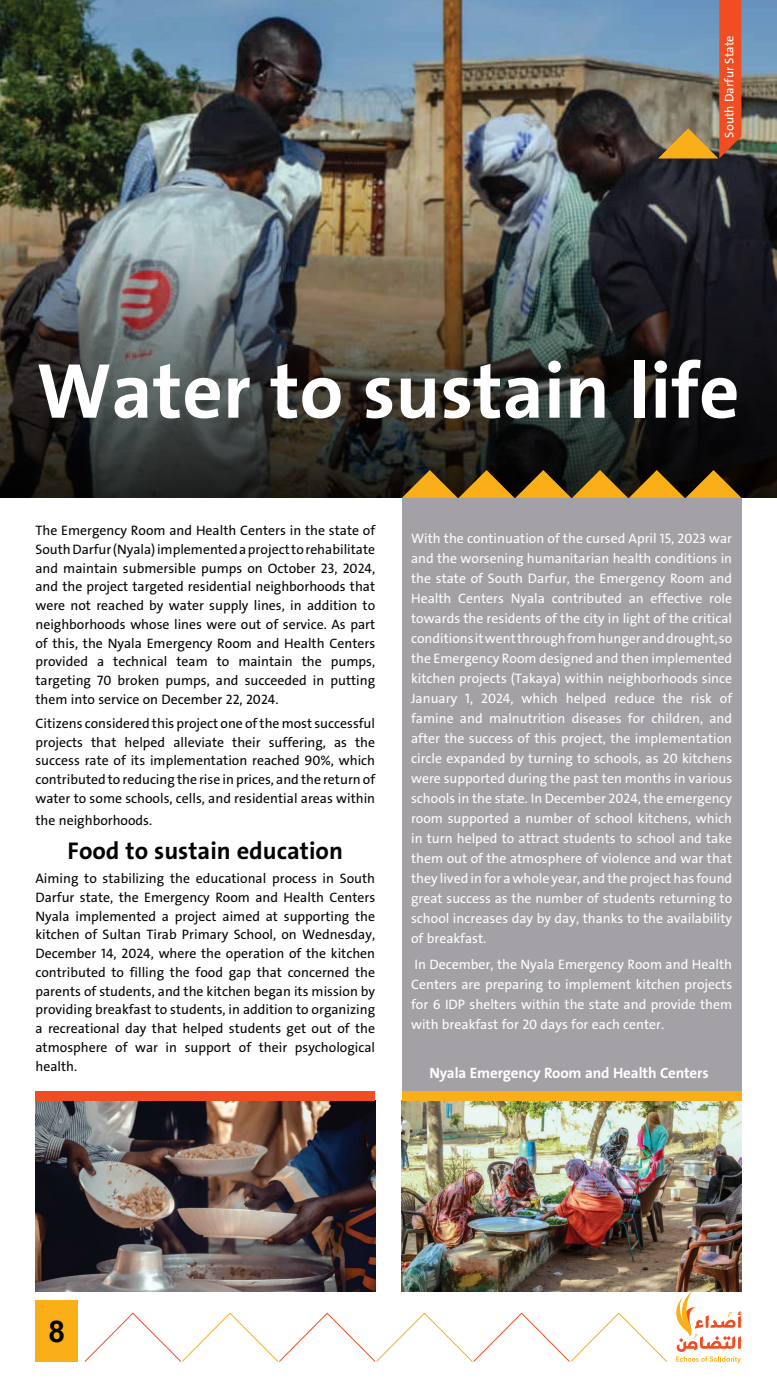
<style>
.page{position:relative;width:777px;height:1380px;background:#fff}
.page>*{position:absolute;margin:0;border:0;box-sizing:border-box;transform-origin:0 0}
.t1{font:700 78.75px "The Sans";color:#fff}
.t2{font:700 30px "Arial";color:#040503}
.t3{font:700 24.38px "The Sans";color:#040503}
.t4{font:700 15px "The Sans";letter-spacing:-.005em;color:#fff}
.t5{font:13.75px/18.8px "The Sans";color:#040503;text-align:justify}
.t6{font:13.75px/20px "The Sans";color:#fff;text-align:justify}
.t7{font:12.5px "The Sans";color:#fff}
</style>
<div class="page">
<img style="left:0;top:0;width:776px;height:498px">
<svg style="left:657px;top:0;width:84px;height:159px;background:#9b7c70"></svg>
<img style="left:35px;top:1100px;width:340px;height:191px">
<div style="left:35px;top:1091px;width:340px;height:9px;background:#f04d22"></div>
<div style="left:401px;top:498px;width:340px;height:793px;background:#a3a1a5"></div>
<img style="left:401px;top:1100px;width:340px;height:190px">
<div style="left:401px;top:1091px;width:340px;height:9px;background:#faaf18"></div>
<svg style="left:401px;top:470px;width:340px;height:28px;background:#835e12"></svg>
<div style="left:35px;top:1300px;width:43px;height:62px;background:#faaf18"></div>
<svg style="left:84px;top:1290px;width:657px;height:74px"></svg>
<p class="t7" style="left:721px;top:138px;width:104px;rotate:-90deg">South Darfur State</p>
<h1 class="t1" style="left:37px;top:341px;width:704px">Water to sustain life</h1>
<p class="t5" style="left:35px;top:521px;width:341px">The Emergency Room and Health Centers in the state of South Darfur (Nyala) implemented a project to rehabilitate and maintain submersible pumps on October 23, 2024, and the project targeted residential neighborhoods that were not reached by water supply lines, in addition to neighborhoods whose lines were out of service. As part of this, the Nyala Emergency Room and Health Centers provided a technical team to maintain the pumps, targeting 70 broken pumps, and succeeded in putting them into service on December 22, 2024.</p>
<p class="t5" style="left:35px;top:714px;width:341px">Citizens considered this project one of the most successful projects that helped alleviate their suffering, as the success rate of its implementation reached 90%, which contributed to reducing the rise in prices, and the return of water to some schools, cells, and residential areas within</p>
<p class="t5" style="left:35px;top:811px;width:118px">the neighborhoods.</p>
<h3 class="t3" style="left:68px;top:835px;width:277px">Food to sustain education</h3>
<p class="t5" style="left:35px;top:869px;width:341px">Aiming to stabilizing the educational process in South Darfur state, the Emergency Room and Health Centers Nyala implemented a project aimed at supporting the kitchen of Sultan Tirab Primary School, on Wednesday, December 14, 2024, where the operation of the kitchen contributed to filling the food gap that concerned the parents of students, and the kitchen began its mission by providing breakfast to students, in addition to organizing a recreational day that helped students get out of the atmosphere of war in support of their psychological health.</p>
<p class="t6" style="left:411px;top:529px;width:322px">With the continuation of the cursed April 15, 2023 war and the worsening humanitarian health conditions in the state of South Darfur, the Emergency Room and Health Centers Nyala contributed an effective role towards the residents of the city in light of the critical conditions it went through from hunger and drought, so the Emergency Room designed and then implemented kitchen projects (Takaya) within neighborhoods since January 1, 2024, which helped reduce the risk of famine and malnutrition diseases for children, and after the success of this project, the implementation circle expanded by turning to schools, as 20 kitchens were supported during the past ten months in various schools in the state. In December 2024, the emergency room supported a number of school kitchens, which in turn helped to attract students to school and take them out of the atmosphere of violence and war that they lived in for a whole year, and the project has found great success as the number of students returning to school increases day by day, thanks to the availability of breakfast.</p>
<p class="t6" style="left:411px;top:954px;width:322px">In December, the Nyala Emergency Room and Health Centers are preparing to implement kitchen projects for 6 IDP shelters within the state and provide them with breakfast for 20 days for each center.</p>
<p class="t4" style="left:429px;top:1063px;width:281px">Nyala Emergency Room and Health Centers</p>
<h2 class="t2" style="left:48px;top:1310px;width:18px">8</h2>
</div>
